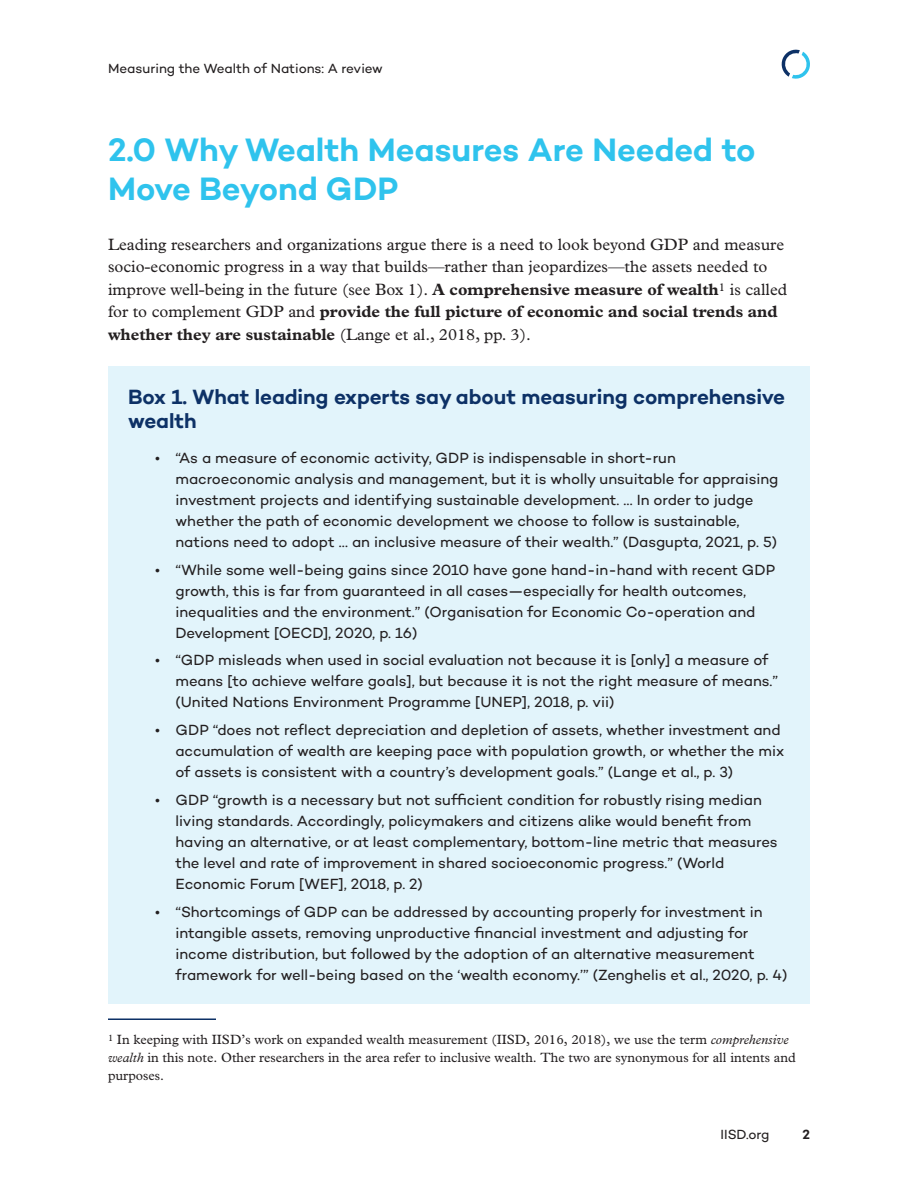
<style>
.page{position:relative;width:918px;height:1188px;background:#fff}
.page>*{position:absolute;margin:0;border:0;box-sizing:border-box;transform-origin:0 0}
.t1{font:600 33px/39px "Campton";letter-spacing:-.005em;color:#2fc3ed}
.t2{font:600 21px/24px "Campton";letter-spacing:-.005em;color:#0d3166}
.t3{font:16.5px/22.5px "Plantin MT Pro";color:#231f20}
.t4{font:15px/21px "Campton";letter-spacing:-.005em;color:#231f20}
.Footnotes{font:13.5px/18px "Plantin MT Pro";color:#231f20}
.t5{font:13.5px "Campton";letter-spacing:-.005em;color:#231f20}
.t6{font:600 13.5px "Campton";color:#231f20}
.s1{font-weight:700}
.s2{font-style:italic}
</style>
<div class="page">
<svg style="left:781px;top:49px;width:29px;height:30px"></svg>
<div style="left:108px;top:366px;width:702px;height:88px;background:#e2f4fb"></div>
<div style="left:108px;top:429px;width:702px;height:142px;background:#e2f4fb"></div>
<div style="left:108px;top:541px;width:702px;height:121px;background:#e2f4fb"></div>
<div style="left:108px;top:632px;width:702px;height:99px;background:#e2f4fb"></div>
<div style="left:108px;top:702px;width:702px;height:99px;background:#e2f4fb"></div>
<div style="left:108px;top:771px;width:702px;height:142px;background:#e2f4fb"></div>
<div style="left:108px;top:883px;width:702px;height:121px;background:#e2f4fb"></div>
<hr style="left:108px;top:1018px;width:108px;height:2px;background:#0d3166">
<p class="t5" style="left:108px;top:60px;width:276px">Measuring the Wealth of Nations: A review</p>
<h1 class="t1" style="left:108px;top:130px;width:649px">2.0 Why Wealth Measures Are Needed to<br>Move Beyond GDP</h1>
<p class="t3" style="left:108px;top:233px;width:681px">Leading researchers and organizations argue there is a need to look beyond GDP and measure socio-economic progress in a way that builds—rather than jeopardizes—the assets needed to improve well-being in the future (see Box 1). <span class="s1">A comprehensive measure of wealth</span><sup>1</sup> is called for to complement GDP and <span class="s1">provide the full picture of economic and social trends and whether they are sustainable</span> (Lange et al., 2018, pp. 3).</p>
<h1 class="t2" style="left:128px;top:385px;width:658px">Box 1. What leading experts say about measuring comprehensive wealth</h1>
<p class="t4" style="left:176px;top:447px;width:604px;text-indent:-20px">• “As a measure of economic activity, GDP is indispensable in short-run macroeconomic analysis and management, but it is wholly unsuitable for appraising investment projects and identifying sustainable development. … In order to judge whether the path of economic development we choose to follow is sustainable, nations need to adopt … an inclusive measure of their wealth.” (Dasgupta, 2021, p. 5)</p>
<p class="t4" style="left:176px;top:559px;width:601px;text-indent:-20px">• “While some well-being gains since 2010 have gone hand-in-hand with recent GDP growth, this is far from guaranteed in all cases—especially for health outcomes, inequalities and the environment.” (Organisation for Economic Co-operation and Development [OECD], 2020, p. 16)</p>
<p class="t4" style="left:176px;top:649px;width:604px;text-indent:-20px">• “GDP misleads when used in social evaluation not because it is [only] a measure of means [to achieve welfare goals], but because it is not the right measure of means.” (United Nations Environment Programme [UNEP], 2018, p. vii)</p>
<p class="t4" style="left:176px;top:719px;width:610px;text-indent:-20px">• GDP “does not reflect depreciation and depletion of assets, whether investment and accumulation of wealth are keeping pace with population growth, or whether the mix of assets is consistent with a country’s development goals.” (Lange et al., p. 3)</p>
<p class="t4" style="left:176px;top:789px;width:604px;text-indent:-20px">• GDP “growth is a necessary but not sufficient condition for robustly rising median living standards. Accordingly, policymakers and citizens alike would benefit from having an alternative, or at least complementary, bottom-line metric that measures the level and rate of improvement in shared socioeconomic progress.” (World Economic Forum [WEF], 2018, p. 2)</p>
<p class="t4" style="left:176px;top:901px;width:613px;text-indent:-20px">• “Shortcomings of GDP can be addressed by accounting properly for investment in intangible assets, removing unproductive financial investment and adjusting for income distribution, but followed by the adoption of an alternative measurement framework for well-being based on the ‘wealth economy.’” (Zenghelis et al., 2020, p. 4)</p>
<p class="Footnotes" style="left:108px;top:1031px;width:689px"><sup>1</sup> In keeping with IISD’s work on expanded wealth measurement (IISD, 2016, 2018), we use the term <span class="s2">comprehensive wealth</span> in this note. Other researchers in the area refer to inclusive wealth. The two are synonymous for all intents and purposes.</p>
<p class="t5" style="left:721px;top:1126px;width:50px">IISD.org</p>
<p class="t6" style="left:802px;top:1126px;width:9px">2</p>
</div>
